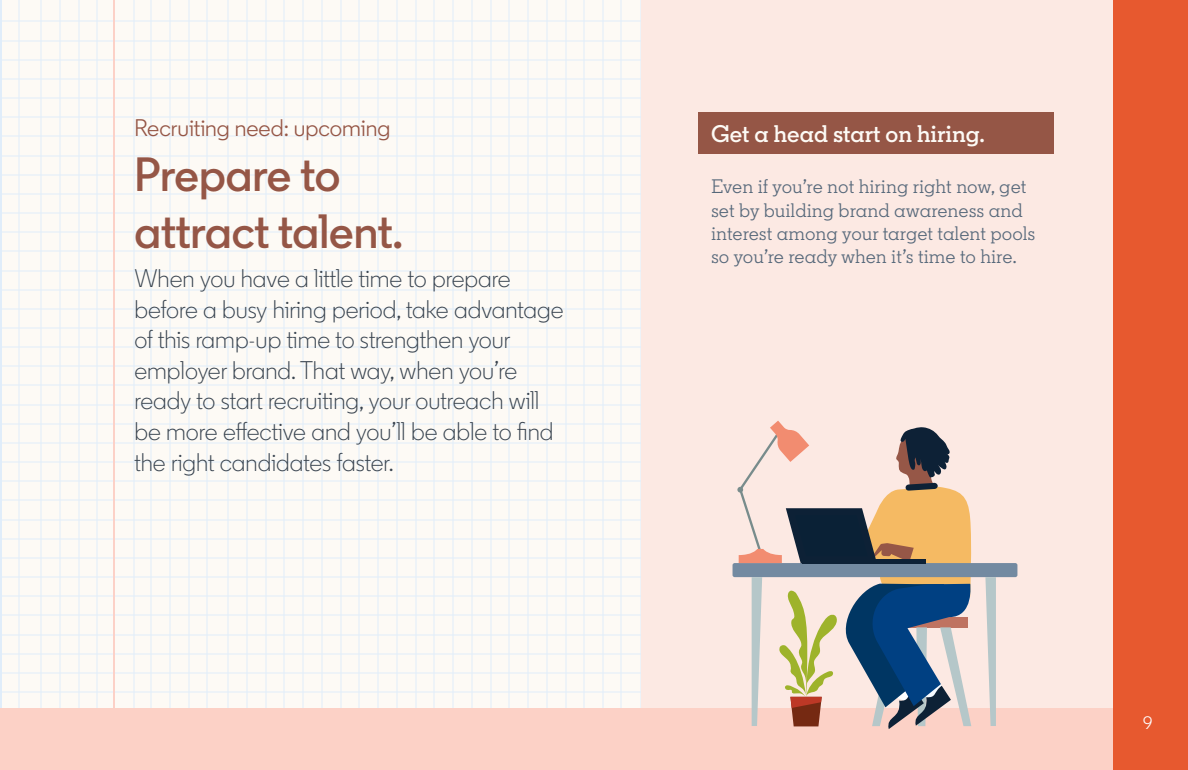
<style>
.page{position:relative;width:1188px;height:770px;background:#fdfaf5}
.page>*{position:absolute;margin:0;border:0;box-sizing:border-box;transform-origin:0 0}
.t1{font:600 48px/57px "Community";color:#955646}
.t2{font:300 25.5px/30.6px "Community";color:#38434f}
.t3{font:24px "Community";color:#955646}
.t4{font:600 24px "Community Slab";color:#fdfaf5}
.t5{font:19.5px/23.4px "Community Slab";color:#56687a}
.t6{font:18px "Community";color:#fff}
</style>
<div class="page">
<hr style="left:1px;top:21px;width:1113px;height:1px;background:#e0edfa">
<hr style="left:1px;top:40px;width:1113px;height:1px;background:#e0edfa">
<hr style="left:1px;top:59px;width:1113px;height:1px;background:#e0edfa">
<hr style="left:1px;top:78px;width:1113px;height:2px;background:#e0edfa">
<hr style="left:1px;top:97px;width:1113px;height:2px;background:#e0edfa">
<hr style="left:1px;top:117px;width:1113px;height:1px;background:#e0edfa">
<hr style="left:1px;top:136px;width:1113px;height:1px;background:#e0edfa">
<hr style="left:1px;top:155px;width:1113px;height:1px;background:#e0edfa">
<hr style="left:1px;top:174px;width:1113px;height:1px;background:#e0edfa">
<hr style="left:1px;top:193px;width:1113px;height:1px;background:#e0edfa">
<hr style="left:1px;top:212px;width:1113px;height:2px;background:#e0edfa">
<hr style="left:1px;top:231px;width:1113px;height:2px;background:#e0edfa">
<hr style="left:1px;top:251px;width:1113px;height:1px;background:#e0edfa">
<hr style="left:1px;top:270px;width:1113px;height:1px;background:#e0edfa">
<hr style="left:1px;top:289px;width:1113px;height:1px;background:#e0edfa">
<hr style="left:1px;top:308px;width:1113px;height:1px;background:#e0edfa">
<hr style="left:1px;top:327px;width:1113px;height:1px;background:#e0edfa">
<hr style="left:1px;top:346px;width:1113px;height:2px;background:#e0edfa">
<hr style="left:1px;top:365px;width:1113px;height:2px;background:#e0edfa">
<hr style="left:1px;top:385px;width:1113px;height:1px;background:#e0edfa">
<hr style="left:1px;top:404px;width:1113px;height:1px;background:#e0edfa">
<hr style="left:1px;top:423px;width:1113px;height:1px;background:#e0edfa">
<hr style="left:1px;top:442px;width:1113px;height:1px;background:#e0edfa">
<hr style="left:1px;top:461px;width:1113px;height:1px;background:#e0edfa">
<hr style="left:1px;top:480px;width:1113px;height:2px;background:#e0edfa">
<hr style="left:1px;top:499px;width:1113px;height:2px;background:#e0edfa">
<hr style="left:1px;top:519px;width:1113px;height:1px;background:#e0edfa">
<hr style="left:1px;top:538px;width:1113px;height:1px;background:#e0edfa">
<hr style="left:1px;top:557px;width:1113px;height:1px;background:#e0edfa">
<hr style="left:1px;top:576px;width:1113px;height:1px;background:#e0edfa">
<hr style="left:1px;top:595px;width:1113px;height:1px;background:#e0edfa">
<hr style="left:1px;top:614px;width:1113px;height:2px;background:#e0edfa">
<hr style="left:1px;top:633px;width:1113px;height:2px;background:#e0edfa">
<hr style="left:1px;top:653px;width:1113px;height:1px;background:#e0edfa">
<hr style="left:1px;top:672px;width:1113px;height:1px;background:#e0edfa">
<hr style="left:1px;top:691px;width:1113px;height:1px;background:#e0edfa">
<hr style="left:340px;top:0;width:1px;height:770px;background:#e0edfa">
<hr style="left:471px;top:0;width:2px;height:770px;background:#e0edfa">
<hr style="left:602px;top:0;width:2px;height:770px;background:#e0edfa">
<hr style="left:621px;top:0;width:1px;height:770px;background:#e0edfa">
<hr style="left:641px;top:0;width:1px;height:770px;background:#e0edfa">
<hr style="left:246px;top:0;width:2px;height:770px;background:#e0edfa">
<hr style="left:151px;top:0;width:1px;height:770px;background:#e0edfa">
<hr style="left:378px;top:0;width:1px;height:770px;background:#e0edfa">
<hr style="left:509px;top:0;width:1px;height:770px;background:#e0edfa">
<hr style="left:284px;top:0;width:1px;height:770px;background:#e0edfa">
<hr style="left:188px;top:0;width:1px;height:770px;background:#e0edfa">
<hr style="left:415px;top:0;width:1px;height:770px;background:#e0edfa">
<hr style="left:546px;top:0;width:1px;height:770px;background:#e0edfa">
<hr style="left:303px;top:0;width:1px;height:770px;background:#e0edfa">
<hr style="left:207px;top:0;width:1px;height:770px;background:#e0edfa">
<hr style="left:434px;top:0;width:1px;height:770px;background:#e0edfa">
<hr style="left:565px;top:0;width:1px;height:770px;background:#e0edfa">
<hr style="left:321px;top:0;width:2px;height:770px;background:#e0edfa">
<hr style="left:452px;top:0;width:2px;height:770px;background:#e0edfa">
<hr style="left:584px;top:0;width:1px;height:770px;background:#e0edfa">
<hr style="left:228px;top:0;width:1px;height:770px;background:#e0edfa">
<hr style="left:133px;top:0;width:2px;height:770px;background:#e0edfa">
<hr style="left:359px;top:0;width:1px;height:770px;background:#e0edfa">
<hr style="left:490px;top:0;width:1px;height:770px;background:#e0edfa">
<hr style="left:265px;top:0;width:1px;height:770px;background:#e0edfa">
<hr style="left:169px;top:0;width:2px;height:770px;background:#e0edfa">
<hr style="left:396px;top:0;width:2px;height:770px;background:#e0edfa">
<hr style="left:527px;top:0;width:2px;height:770px;background:#e0edfa">
<hr style="left:97px;top:0;width:1px;height:770px;background:#e0edfa">
<hr style="left:78px;top:0;width:1px;height:770px;background:#e0edfa">
<hr style="left:59px;top:0;width:1px;height:770px;background:#e0edfa">
<hr style="left:40px;top:0;width:2px;height:770px;background:#e0edfa">
<hr style="left:19px;top:0;width:1px;height:770px;background:#e0edfa">
<hr style="left:0;top:0;width:1px;height:770px;background:#e0edfa">
<hr style="left:114px;top:0;width:1px;height:770px;background:#fcd1c7">
<div style="left:642px;top:0;width:472px;height:770px;background:#fce9e3"></div>
<div style="left:0;top:708px;width:1188px;height:62px;background:#fcd1c6"></div>
<div style="left:1114px;top:0;width:74px;height:770px;background:#e7592f"></div>
<div style="left:698px;top:112px;width:356px;height:42px;background:#955646"></div>
<div style="left:733px;top:563px;width:284px;height:14px;background:#738aa1;border-radius:2px"></div>
<svg style="left:985px;top:577px;width:11px;height:149px"></svg>
<svg style="left:737px;top:420px;width:237px;height:309px"></svg>
<p class="t3" style="left:134px;top:113px;width:257px">Recruiting need: upcoming</p>
<p class="t1" style="left:134px;top:146px;width:270px">Prepare to attract talent.</p>
<p class="t2" style="left:134px;top:263px;width:431px">When you have a little time to prepare before a busy hiring period, take advantage of this ramp-up time to strengthen your employer brand. That way, when you’re ready to start recruiting, your outreach will be more effective and you’ll be able to find the right candidates faster.</p>
<p class="t4" style="left:711px;top:119px;width:275px">Get a head start on hiring.</p>
<p class="t5" style="left:711px;top:175px;width:326px">Even if you’re not hiring right now, get set by building brand awareness and interest among your target talent pools so you’re ready when it’s time to hire.</p>
<p class="t6" style="left:1143px;top:712px;width:11px">9</p>
</div>
